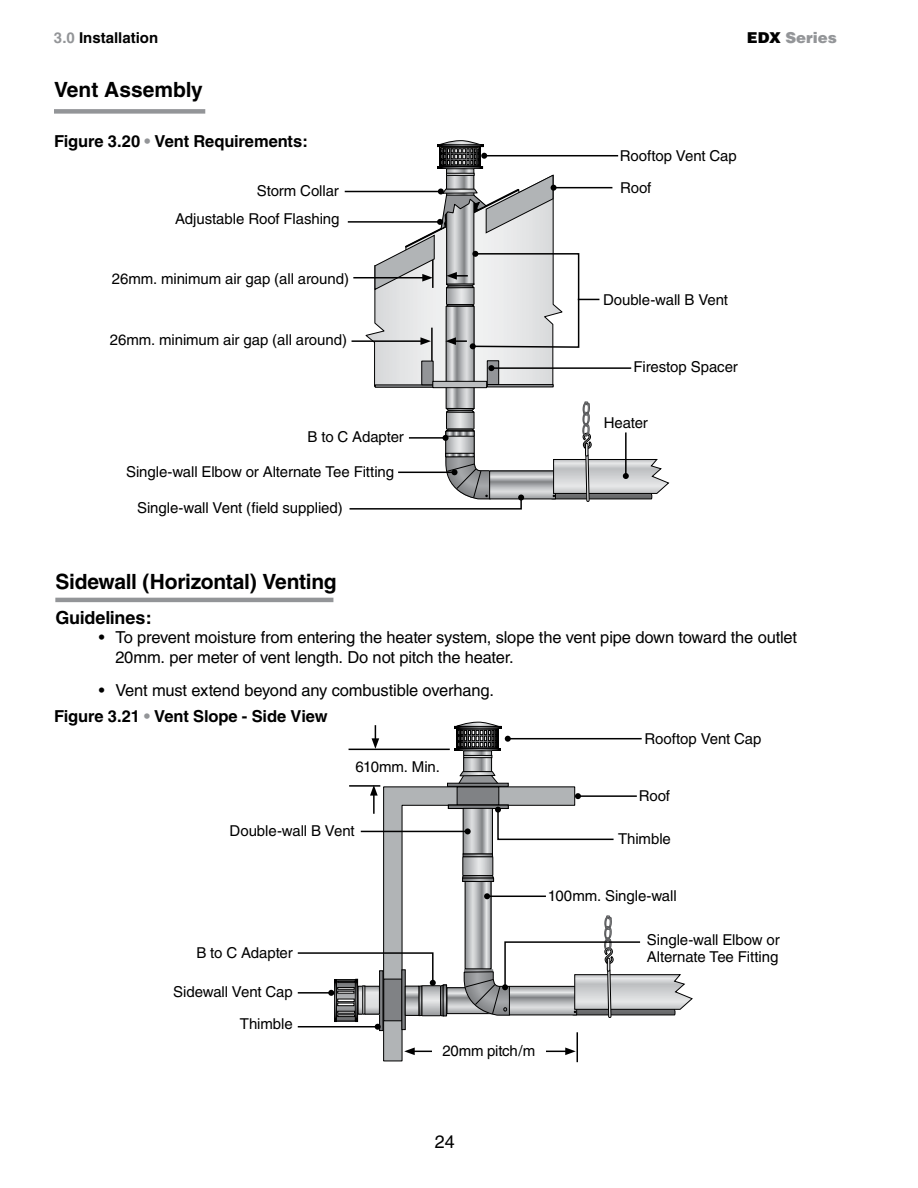
<style>
.page{position:relative;width:918px;height:1188px;background:#fff}
.page>*{position:absolute;margin:0;border:0;box-sizing:border-box;transform-origin:0 0}
.t1{font:700 21px "Helvetica";letter-spacing:-.015em;color:#000}
.t2{font:700 18px "Helvetica";letter-spacing:-.01em;color:#000}
.t3{font:18px "Helvetica";color:#000}
.t4{font:16.5px/19.5px "Helvetica";letter-spacing:-.01em;color:#000}
.t5{font:700 16.5px "Helvetica";letter-spacing:-.01em;color:#000}
.t6{font:15px/28.3px "Helvetica";letter-spacing:-.005em;color:#000;text-align:right}
.t7{font:700 15px "Helvetica";color:#000}
.t8{font:900 15px "Helvetica";color:#939598}
.s1{color:#939598}
.s2{color:#000}
.s3{font-weight:700}
.s4{font-weight:700;color:#939598}
</style>
<div class="page">
<hr style="left:55px;top:598px;width:278px;height:4px;background:#939598">
<hr style="left:345px;top:191px;width:96px;height:1px;background:#000">
<svg style="left:348px;top:140px;width:321px;height:370px"></svg>
<svg style="left:297px;top:722px;width:396px;height:340px"></svg>
<hr style="left:349px;top:785px;width:31px;height:2px;background:#000">
<div style="left:54px;top:109px;width:151px;height:5px;background:#939598"></div>
<p class="t7" style="left:54px;top:29px;width:106px"><span class="s1">3.0</span> Installation</p>
<h1 class="t1" style="left:54px;top:77px;width:150px">Vent Assembly</h1>
<p class="t5" style="left:54px;top:131px;width:256px">Figure 3.20 <span class="s1">•</span> Vent Requirements:</p>
<p class="t6" style="left:175px;top:177px;width:166px">Storm Collar<br>Adjustable Roof Flashing</p>
<p class="t6" style="left:112px;top:264px;width:239px">26mm. minimum air gap (all around)</p>
<p class="t6" style="left:110px;top:325px;width:239px">26mm. minimum air gap (all around)</p>
<p class="t6" style="left:308px;top:423px;width:98px">B to C Adapter</p>
<p class="t6" style="left:126px;top:457px;width:270px">Single-wall Elbow or Alternate Tee Fitting</p>
<p class="t6" style="left:137px;top:494px;width:207px">Single-wall Vent (field supplied)</p>
<p class="t8" style="left:747px;top:28px;width:92px"><span class="s2">EDX</span> Series</p>
<p class="t6" style="left:620px;top:142px;width:118px">Rooftop Vent Cap</p>
<p class="t6" style="left:620px;top:173px;width:33px">Roof</p>
<p class="t6" style="left:603px;top:285px;width:126px">Double-wall B Vent</p>
<p class="t6" style="left:634px;top:352px;width:106px">Firestop Spacer</p>
<p class="t6" style="left:604px;top:408px;width:46px">Heater</p>
<h1 class="t1" style="left:55px;top:569px;width:283px">Sidewall (Horizontal) Venting</h1>
<p class="t2" style="left:55px;top:607px;width:98px">Guidelines:</p>
<p class="t4" style="left:115px;top:628px;width:683px;text-indent:-17px">• To prevent moisture from entering the heater system, slope the vent pipe down toward the outlet<br>20mm. per meter of vent length. Do not pitch the heater.</p>
<p class="t4" style="left:54px;top:677px;width:441px;line-height:26.1px;text-indent:45px">• Vent must extend beyond any combustible overhang.<br><span class="s3">Figure 3.21</span> <span class="s4">•</span> <span class="s3">Vent Slope - Side View</span></p>
<p class="t6" style="left:355px;top:752px;width:86px">610mm. Min.</p>
<p class="t6" style="left:230px;top:816px;width:126px">Double-wall B Vent</p>
<p class="t6" style="left:645px;top:725px;width:118px">Rooftop Vent Cap</p>
<p class="t6" style="left:639px;top:781px;width:33px">Roof</p>
<p class="t6" style="left:618px;top:824px;width:54px">Thimble</p>
<p class="t6" style="left:196px;top:939px;width:98px">B to C Adapter</p>
<p class="t6" style="left:173px;top:977px;width:121px">Sidewall Vent Cap</p>
<p class="t6" style="left:240px;top:1010px;width:54px">Thimble</p>
<p class="t6" style="left:548px;top:882px;width:130px">100mm. Single-wall</p>
<p class="t6" style="left:647px;top:932px;width:134px;line-height:16.5px;text-align:left">Single-wall Elbow or<br>Alternate Tee Fitting</p>
<p class="t6" style="left:443px;top:1036px;width:94px">20mm pitch/m</p>
<p class="t3" style="left:435px;top:1131px;width:22px">24</p>
</div>
